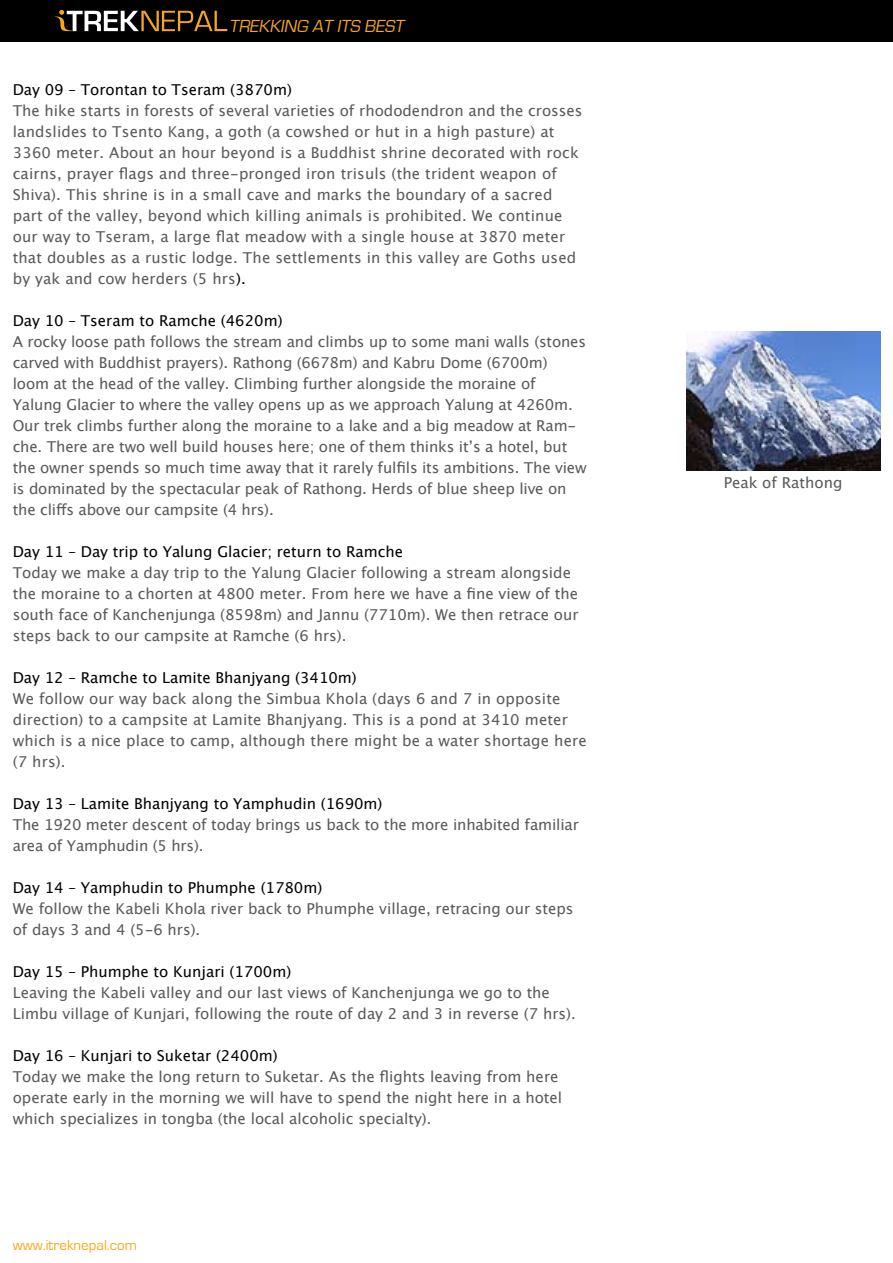
<style>
.page{position:relative;width:893px;height:1263px;background:#fff}
.page>*{position:absolute;margin:0;border:0;box-sizing:border-box;transform-origin:0 0}
.t1{font:italic 18px "Eurostile";color:#faa61a}
.t2{font:15px/21px "Lucida Grande";color:#58595b}
.t3{font:15px "Lucida Grande";color:#000}
.t4{font:15px "Eurostile";color:#faa61a}
.s1{color:#000}
</style>
<div class="page">
<div style="left:0;top:0;width:893px;height:41px;background:#000"></div>
<svg style="left:55px;top:10px;width:172px;height:21px"></svg>
<img style="left:686px;top:332px;width:194px;height:139px">
<p class="t1" style="left:229px;top:16px;width:180px">TREKKING AT ITS BEST</p>
<p class="t3" style="left:13px;top:81px;width:281px">Day 09 – Torontan to Tseram (3870m)</p>
<p class="t2" style="left:13px;top:100px;width:571px">The hike starts in forests of several varieties of rhododendron and the crosses landslides to Tsento Kang, a goth (a cowshed or hut in a high pasture) at 3360 meter. About an hour beyond is a Buddhist shrine decorated with rock cairns, prayer flags and three-pronged iron trisuls (the trident weapon of Shiva). This shrine is in a small cave and marks the boundary of a sacred part of the valley, beyond which killing animals is prohibited. We continue our way to Tseram, a large flat meadow with a single house at 3870 meter that doubles as a rustic lodge. The settlements in this valley are Goths used by yak and cow herders (5 hrs<span class="s1">).</span></p>
<p class="t3" style="left:13px;top:312px;width:271px">Day 10 – Tseram to Ramche (4620m)</p>
<p class="t2" style="left:13px;top:331px;width:575px">A rocky loose path follows the stream and climbs up to some mani walls (stones carved with Buddhist prayers). Rathong (6678m) and Kabru Dome (6700m) loom at the head of the valley. Climbing further alongside the moraine of Yalung Glacier to where the valley opens up as we approach Yalung at 4260m.<br>Our trek climbs further along the moraine to a lake and a big meadow at Ram&shy;che. There are two well build houses here; one of them thinks it’s a hotel, but the owner spends so much time away that it rarely fulfils its ambitions. The view is dominated by the spectacular peak of Rathong. Herds of blue sheep live on the cliffs above our campsite (4 hrs).</p>
<p class="t3" style="left:13px;top:543px;width:392px">Day 11 – Day trip to Yalung Glacier; return to Ramche</p>
<p class="t2" style="left:13px;top:562px;width:567px">Today we make a day trip to the Yalung Glacier following a stream alongside the moraine to a chorten at 4800 meter. From here we have a fine view of the south face of Kanchenjunga (8598m) and Jannu (7710m). We then retrace our steps back to our campsite at Ramche (6 hrs).</p>
<p class="t3" style="left:13px;top:669px;width:346px">Day 12 – Ramche to Lamite Bhanjyang (3410m)</p>
<p class="t2" style="left:13px;top:688px;width:576px">We follow our way back along the Simbua Khola (days 6 and 7 in opposite direction) to a campsite at Lamite Bhanjyang. This is a pond at 3410 meter which is a nice place to camp, although there might be a water shortage here (7 hrs).</p>
<p class="t3" style="left:13px;top:795px;width:371px">Day 13 – Lamite Bhanjyang to Yamphudin (1690m)</p>
<p class="t2" style="left:13px;top:814px;width:568px">The 1920 meter descent of today brings us back to the more inhabited familiar area of Yamphudin (5 hrs).</p>
<p class="t3" style="left:13px;top:879px;width:311px">Day 14 – Yamphudin to Phumphe (1780m)</p>
<p class="t2" style="left:13px;top:898px;width:562px">We follow the Kabeli Khola river back to Phumphe village, retracing our steps of days 3 and 4 (5-6 hrs).</p>
<p class="t3" style="left:13px;top:963px;width:280px">Day 15 – Phumphe to Kunjari (1700m)</p>
<p class="t2" style="left:13px;top:982px;width:564px">Leaving the Kabeli valley and our last views of Kanchenjunga we go to the<br>Limbu village of Kunjari, following the route of day 2 and 3 in reverse (7 hrs).</p>
<p class="t3" style="left:13px;top:1047px;width:267px">Day 16 – Kunjari to Suketar (2400m)</p>
<p class="t2" style="left:13px;top:1066px;width:551px">Today we make the long return to Suketar. As the flights leaving from here operate early in the morning we will have to spend the night here in a hotel which specializes in tongba (the local alcoholic specialty).</p>
<p class="t4" style="left:13px;top:1236px;width:126px">www.itreknepal.com</p>
<p class="t2" style="left:724px;top:472px;width:120px">Peak of Rathong</p>
</div>
